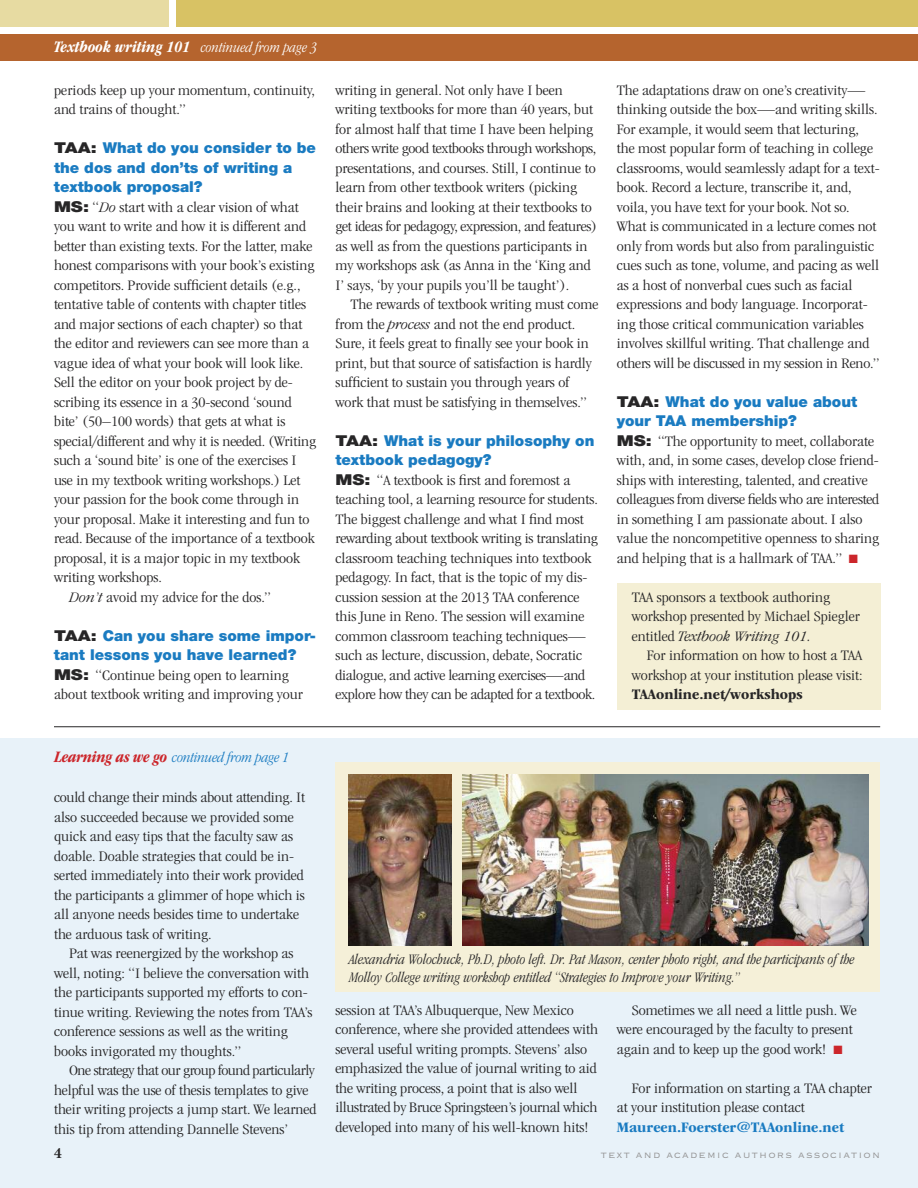
<style>
.page{position:relative;width:918px;height:1188px;background:#fff}
.page>*{position:absolute;margin:0;border:0;box-sizing:border-box;transform-origin:0 0}
.t1{font:italic 700 condensed 16.5px "ITC Garamond Std";color:#fff}
.t2{font:300 condensed 15px/19.5px "ITC Garamond Std";color:#272627;scale:1.2 1}
.t3{font:900 15px/19.5px "Helvetica Neue LT Std";color:#1a7bc1}
.t4{font:italic 300 condensed 15px/18px "ITC Garamond Std";color:#272627}
.t5{font:italic 300 condensed 15px "ITC Garamond Std";letter-spacing:-.015em;color:#1a7bc1}
.t6{font:700 condensed 15px "ITC Garamond Std";color:#1a7bc1;scale:1.2 1}
.t7{font:700 condensed 15px "ITC Garamond Std";color:#272627;scale:1.2 1}
.t8{font:700 15px "New Baskerville Std";color:#272627}
.t9{font:12px "Copperplate Gothic Std 32 BC";letter-spacing:.1em;color:#939393}
.s1{font-weight:300;font-size:15px}
.s2{color:#272627}
.s3{font-family:"Helvetica Neue LT Std";font-weight:900;font-stretch:normal}
.s4{font-style:italic}
.s5{color:#cc262b}
.s6{font-weight:700;font-size:16.5px;color:#cc262b}
</style>
<div class="page">
<div style="left:0;top:738px;width:918px;height:450px;background:#e8f2f9"></div>
<div style="left:335px;top:762px;width:545px;height:230px;background:#f5f0d8"></div>
<div style="left:617px;top:583px;width:263px;height:127px;background:#f4efd5"></div>
<div style="left:176px;top:0;width:742px;height:27px;background:#d8c264"></div>
<div style="left:0;top:0;width:169px;height:27px;background:#e7dba2"></div>
<div style="left:0;top:34px;width:918px;height:27px;background:#b5642e"></div>
<hr style="left:54px;top:726px;width:826px;height:1px;background:#272627">
<img style="left:348px;top:775px;width:103px;height:170px">
<img style="left:463px;top:775px;width:405px;height:171px">
<p class="t1" style="left:54px;top:40px;width:265px">Textbook writing 101 <span class="s1">continued from page 3</span></p>
<p class="t2" style="left:54px;top:81px;width:219px">periods keep up your momentum, continuity, and trains of thought.”</p>
<p class="t3" style="left:54px;top:139px;width:264px"><span class="s2">TAA:</span> What do you consider to be the dos and don’ts of writing a textbook proposal?</p>
<p class="t2" style="left:54px;top:198px;width:205px"><span class="s3">MS:</span> “<span class="s4">Do</span> start with a clear vision of what</p>
<p class="t2" style="left:54px;top:218px;width:212px">you want to write and how it is different and</p>
<p class="t2" style="left:54px;top:237px;width:217px">better than existing texts. For the latter, make</p>
<p class="t2" style="left:54px;top:257px;width:219px">honest comparisons with your book’s existing</p>
<p class="t2" style="left:54px;top:276px;width:207px">competitors. Provide sufficient details (e.g.,</p>
<p class="t2" style="left:54px;top:296px;width:212px">tentative table of contents with chapter titles</p>
<p class="t2" style="left:54px;top:315px;width:208px">and major sections of each chapter) so that</p>
<p class="t2" style="left:54px;top:335px;width:214px">the editor and reviewers can see more than a</p>
<p class="t2" style="left:54px;top:354px;width:209px">vague idea of what your book will look like.</p>
<p class="t2" style="left:54px;top:374px;width:201px">Sell the editor on your book project by de-</p>
<p class="t2" style="left:54px;top:393px;width:200px">scribing its essence in a 30-second ‘sound</p>
<p class="t2" style="left:54px;top:413px;width:194px">bite’ (50–100 words) that gets at what is</p>
<p class="t2" style="left:54px;top:432px;width:220px">special/different and why it is needed. (Writing</p>
<p class="t2" style="left:54px;top:452px;width:204px">such a ‘sound bite’ is one of the exercises I</p>
<p class="t2" style="left:54px;top:471px;width:207px">use in my textbook writing workshops.) Let</p>
<p class="t2" style="left:54px;top:491px;width:206px">your passion for the book come through in</p>
<p class="t2" style="left:54px;top:510px;width:215px">your proposal. Make it interesting and fun to</p>
<p class="t2" style="left:54px;top:530px;width:219px">read. Because of the importance of a textbook</p>
<p class="t2" style="left:54px;top:549px;width:207px">proposal, it is a major topic in my textbook</p>
<p class="t2" style="left:54px;top:569px;width:91px">writing workshops.</p>
<p class="t2" style="left:69px;top:588px;width:170px"><span class="s4">Don’t</span> avoid my advice for the dos.”</p>
<p class="t3" style="left:54px;top:627px;width:264px"><span class="s2">TAA:</span> Can you share some impor&shy;tant lessons you have learned?</p>
<p class="t2" style="left:54px;top:666px;width:209px"><span class="s3">MS:</span> “Continue being open to learning about textbook writing and improving your</p>
<p class="t2" style="left:335px;top:81px;width:220px">writing in general. Not only have I been writing textbooks for more than 40 years, but for almost half that time I have been helping others write good textbooks through workshops, presentations, and courses. Still, I continue to learn from other textbook writers (picking their brains and looking at their textbooks to get ideas for pedagogy, expression, and features) as well as from the questions participants in my workshops ask (as Anna in the ‘King and I’ says, ‘by your pupils you’ll be taught’).</p>
<p class="t2" style="left:335px;top:296px;width:221px;text-indent:15px">The rewards of textbook writing must come from the<span class="s4">process</span> and not the end product.<br>Sure, it feels great to finally see your book in print, but that source of satisfaction is hardly sufficient to sustain you through years of work that must be satisfying in themselves.”</p>
<p class="t3" style="left:335px;top:432px;width:261px"><span class="s2">TAA:</span> What is your philosophy on textbook pedagogy?</p>
<p class="t2" style="left:335px;top:471px;width:220px"><span class="s3">MS:</span> “A textbook is first and foremost a teaching tool, a learning resource for students.<br>The biggest challenge and what I find most rewarding about textbook writing is translating classroom teaching techniques into textbook pedagogy. In fact, that is the topic of my dis&shy;cussion session at the 2013 TAA conference this June in Reno. The session will examine common classroom teaching techniques— such as lecture, discussion, debate, Socratic dialogue, and active learning exercises—and explore how they can be adapted for a textbook.</p>
<p class="t2" style="left:617px;top:81px;width:221px">The adaptations draw on one’s creativity— thinking outside the box—and writing skills.<br>For example, it would seem that lecturing, the most popular form of teaching in college classrooms, would seamlessly adapt for a text&shy;book. Record a lecture, transcribe it, and, voila, you have text for your book. Not so.<br>What is communicated in a lecture comes not only from words but also from paralinguistic cues such as tone, volume, and pacing as well as a host of nonverbal cues such as facial expressions and body language. Incorporat&shy;ing those critical communication variables involves skillful writing. That challenge and others will be discussed in my session in Reno.”</p>
<p class="t3" style="left:617px;top:393px;width:242px"><span class="s2">TAA:</span> What do you value about your TAA membership?</p>
<p class="t2" style="left:617px;top:432px;width:220px"><span class="s3">MS:</span> “The opportunity to meet, collaborate with, and, in some cases, develop close friend&shy;ships with interesting, talented, and creative colleagues from diverse fields who are interested in something I am passionate about. I also value the noncompetitive openness to sharing and helping that is a hallmark of TAA.” <span class="s5">■</span></p>
<p class="t2" style="left:632px;top:588px;width:192px">TAA sponsors a textbook authoring workshop presented by Michael Spiegler entitled <span class="s4">Textbook Writing 101.</span></p>
<p class="t2" style="left:632px;top:647px;width:194px;text-align:right">For information on how to host a TAA workshop at your institution please visit:</p>
<p class="t7" style="left:632px;top:689px;width:144px">TAAonline.net/workshops</p>
<p class="t5" style="left:55px;top:751px;width:236px"><span class="s6">Learning as we go</span> continued from page 1</p>
<p class="t2" style="left:54px;top:789px;width:211px">could change their minds about attending. It also succeeded because we provided some quick and easy tips that the faculty saw as doable. Doable strategies that could be in&shy;serted immediately into their work provided the participants a glimmer of hope which is all anyone needs besides time to undertake the arduous task of writing.</p>
<p class="t2" style="left:54px;top:945px;width:217px;text-indent:15px">Pat was reenergized by the workshop as well, noting: “I believe the conversation with the participants supported my efforts to con&shy;tinue writing. Reviewing the notes from TAA’s conference sessions as well as the writing books invigorated my thoughts.”</p>
<p class="t2" style="left:54px;top:1062px;width:220px;text-indent:15px">One strategy that our group found particularly helpful was the use of thesis templates to give their writing projects a jump start. We learned this tip from attending Dannelle Stevens’</p>
<p class="t4" style="left:349px;top:952px;width:507px">Alexandria Wolochuck, Ph.D, photo left. Dr. Pat Mason, center photo right, and the participants of the<br>Molloy College writing workshop entitled “Strategies to Improve your Writing.”</p>
<p class="t2" style="left:335px;top:1002px;width:220px">session at TAA’s Albuquerque, New Mexico conference, where she provided attendees with several useful writing prompts. Stevens’ also emphasized the value of journal writing to aid the writing process, a point that is also well illustrated by Bruce Springsteen’s journal which developed into many of his well-known hits!</p>
<p class="t2" style="left:617px;top:1002px;width:202px;text-indent:15px">Sometimes we all need a little push. We were encouraged by the faculty to present again and to keep up the good work! <span class="s5">■</span></p>
<p class="t2" style="left:617px;top:1080px;width:214px;text-indent:15px">For information on starting a TAA chapter at your institution please contact</p>
<p class="t6" style="left:617px;top:1122px;width:191px">Maureen.Foerster@TAAonline.net</p>
<p class="t8" style="left:54px;top:1148px;width:9px">4</p>
<p class="t9" style="left:601px;top:1147px;width:281px">text and academic authors association</p>
</div>
